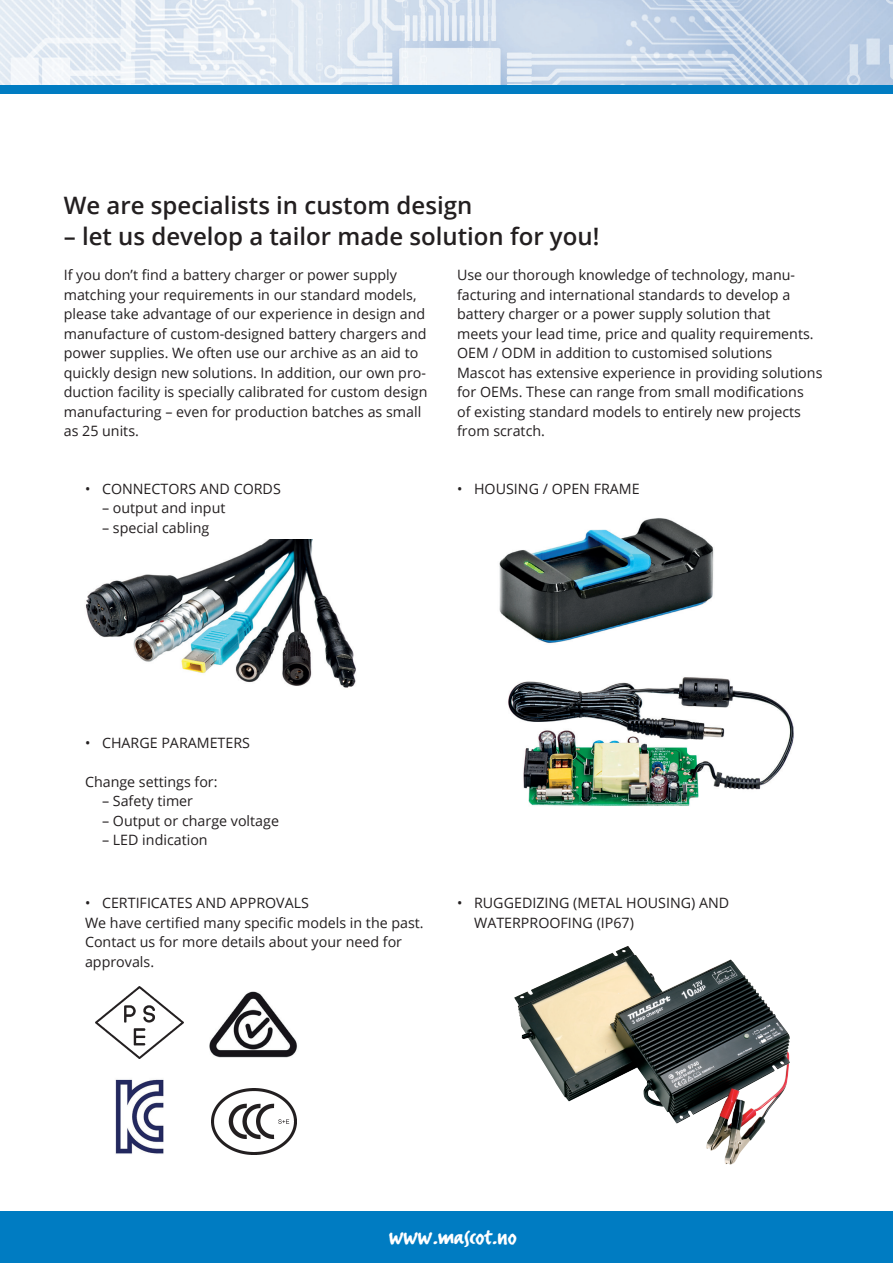
<style>
.page{position:relative;width:893px;height:1263px;background:#fff}
.page>*{position:absolute;margin:0;border:0;box-sizing:border-box;transform-origin:0 0}
.t1{font:27px "FF Erikrighthand";color:#fff}
.t2{font:600 24px "Open Sans";color:#231f20}
.t3{font:14.25px/19.5px "Open Sans";color:#231f20}
</style>
<div class="page">
<img style="left:0;top:0;width:893px;height:85px">
<div style="left:0;top:1212px;width:893px;height:51px;background:#007cc2"></div>
<div style="left:0;top:85px;width:893px;height:9px;background:#007cc2"></div>
<img style="left:85px;top:539px;width:271px;height:149px">
<img style="left:508px;top:677px;width:286px;height:129px">
<img style="left:499px;top:518px;width:215px;height:125px">
<img style="left:514px;top:946px;width:251px;height:219px">
<img style="left:209px;top:991px;width:88px;height:67px">
<img style="left:212px;top:1088px;width:85px;height:67px">
<img style="left:115px;top:1079px;width:49px;height:75px">
<img style="left:96px;top:986px;width:87px;height:73px">
<h2 class="t2" style="left:64px;top:189px;width:410px">We are specialists in custom design</h2>
<h2 class="t2" style="left:64px;top:220px;width:537px">– let us develop a tailor made solution for you!</h2>
<p class="t3" style="left:64px;top:265px;width:365px">If you don’t find a battery charger or power supply matching your requirements in our standard models, please take advantage of our experience in design and manufacture of custom-designed battery chargers and power supplies. We often use our archive as an aid to quickly design new solutions. In addition, our own pro&shy;duction facility is specially calibrated for custom design manufacturing – even for production batches as small as 25 units.</p>
<p class="t3" style="left:457px;top:265px;width:367px">Use our thorough knowledge of technology, manu&shy;facturing and international standards to develop a battery charger or a power supply solution that<br>meets your lead time, price and quality requirements.<br>OEM / ODM in addition to customised solutions Mascot has extensive experience in providing solutions for OEMs. These can range from small modifications<br>of existing standard models to entirely new projects from scratch.</p>
<p class="t3" style="left:85px;top:478px;width:197px">• CONNECTORS AND CORDS</p>
<p class="t3" style="left:102px;top:498px;width:125px">– output and input</p>
<p class="t3" style="left:102px;top:517px;width:109px">– special cabling</p>
<p class="t3" style="left:457px;top:478px;width:184px">• HOUSING / OPEN FRAME</p>
<p class="t3" style="left:85px;top:732px;width:167px">• CHARGE PARAMETERS</p>
<p class="t3" style="left:85px;top:771px;width:134px">Change settings for:</p>
<p class="t3" style="left:102px;top:791px;width:93px">– Safety timer</p>
<p class="t3" style="left:102px;top:810px;width:178px">– Output or charge voltage</p>
<p class="t3" style="left:102px;top:830px;width:107px">– LED indication</p>
<p class="t3" style="left:85px;top:893px;width:340px">• CERTIFICATES AND APPROVALS<br>We have certified many specific models in the past.<br>Contact us for more details about your need for approvals.</p>
<p class="t3" style="left:474px;top:893px;width:257px;text-indent:-17px">• RUGGEDIZING (METAL HOUSING) AND<br>WATERPROOFING (IP67)</p>
<h1 class="t1" style="left:389px;top:1220px;width:129px">www.mascot.no</h1>
</div>
